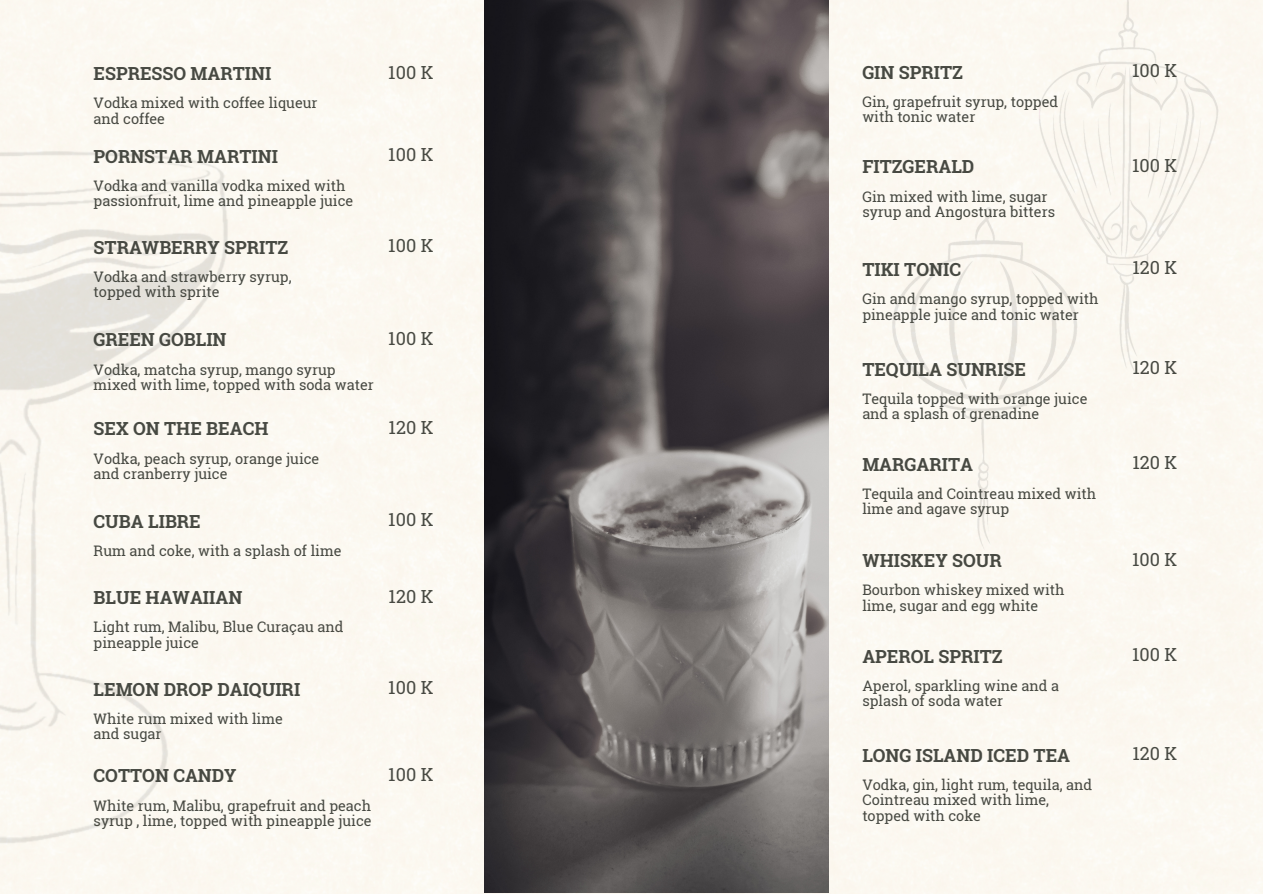
<style>
.page{position:relative;width:1263px;height:894px;background:#fff}
.page>*{position:absolute;margin:0;border:0;box-sizing:border-box;transform-origin:0 0}
.t1{font:700 18px "Roboto Slab";color:#474942}
.t2{font:18px "Roboto Slab";color:#474942}
.t3{font:14.55px/15.5px "Roboto Slab";color:#474942}
</style>
<div class="page">
<div style="left:0;top:0;width:1263px;height:893px;background:#fcf8f1"></div>
<img style="left:484px;top:0;width:344px;height:892px">
<img style="left:0;top:104px;width:249px;height:762px">
<img style="left:729px;top:0;width:534px;height:593px">
<p class="t1" style="left:94px;top:61px;width:179px">ESPRESSO MARTINI</p>
<p class="t2" style="left:388px;top:60px;width:47px">100 K</p>
<p class="t3" style="left:94px;top:95px;width:225px">Vodka mixed with coffee liqueur</p>
<p class="t3" style="left:94px;top:110px;width:73px">and coffee</p>
<p class="t1" style="left:94px;top:144px;width:186px">PORNSTAR MARTINI</p>
<p class="t2" style="left:388px;top:142px;width:47px">100 K</p>
<p class="t3" style="left:94px;top:177px;width:261px">Vodka and vanilla vodka mixed with passionfruit, lime and pineapple juice</p>
<p class="t1" style="left:94px;top:235px;width:196px">STRAWBERRY SPRITZ</p>
<p class="t2" style="left:388px;top:233px;width:47px">100 K</p>
<p class="t3" style="left:94px;top:268px;width:199px">Vodka and strawberry syrup, topped with sprite</p>
<p class="t1" style="left:94px;top:327px;width:134px">GREEN GOBLIN</p>
<p class="t2" style="left:388px;top:326px;width:47px">100 K</p>
<p class="t3" style="left:94px;top:361px;width:282px">Vodka, matcha syrup, mango syrup mixed with lime, topped with soda water</p>
<p class="t1" style="left:94px;top:416px;width:176px">SEX ON THE BEACH</p>
<p class="t2" style="left:389px;top:415px;width:46px">120 K</p>
<p class="t3" style="left:94px;top:450px;width:227px">Vodka, peach syrup, orange juice and cranberry juice</p>
<p class="t1" style="left:94px;top:508px;width:109px">CUBA LIBRE</p>
<p class="t2" style="left:388px;top:507px;width:47px">100 K</p>
<p class="t3" style="left:94px;top:542px;width:249px">Rum and coke, with a splash of lime</p>
<p class="t1" style="left:94px;top:585px;width:150px">BLUE HAWAIIAN</p>
<p class="t2" style="left:389px;top:583px;width:46px">120 K</p>
<p class="t3" style="left:94px;top:618px;width:251px">Light rum, Malibu, Blue Curaçau and pineapple juice</p>
<p class="t1" style="left:94px;top:676px;width:208px">LEMON DROP DAIQUIRI</p>
<p class="t2" style="left:388px;top:675px;width:47px">100 K</p>
<p class="t3" style="left:94px;top:710px;width:191px">White rum mixed with lime and sugar</p>
<p class="t1" style="left:94px;top:763px;width:144px">COTTON CANDY</p>
<p class="t2" style="left:388px;top:762px;width:47px">100 K</p>
<p class="t3" style="left:94px;top:796px;width:280px">White rum, Malibu, grapefruit and peach syrup , lime, topped with pineapple juice</p>
<p class="t1" style="left:862px;top:60px;width:102px">GIN SPRITZ</p>
<p class="t2" style="left:1132px;top:58px;width:47px">100 K</p>
<p class="t3" style="left:862px;top:93px;width:197px">Gin, grapefruit syrup, topped with tonic water</p>
<p class="t1" style="left:862px;top:155px;width:113px">FITZGERALD</p>
<p class="t2" style="left:1132px;top:153px;width:47px">100 K</p>
<p class="t3" style="left:862px;top:188px;width:194px">Gin mixed with lime, sugar syrup and Angostura bitters</p>
<p class="t1" style="left:862px;top:257px;width:100px">TIKI TONIC</p>
<p class="t2" style="left:1132px;top:255px;width:46px">120 K</p>
<p class="t3" style="left:862px;top:290px;width:238px">Gin and mango syrup, topped with pineapple juice and tonic water</p>
<p class="t1" style="left:862px;top:357px;width:165px">TEQUILA SUNRISE</p>
<p class="t2" style="left:1132px;top:355px;width:46px">120 K</p>
<p class="t3" style="left:862px;top:390px;width:227px">Tequila topped with orange juice and a splash of grenadine</p>
<p class="t1" style="left:862px;top:451px;width:112px">MARGARITA</p>
<p class="t2" style="left:1132px;top:450px;width:46px">120 K</p>
<p class="t3" style="left:862px;top:485px;width:235px">Tequila and Cointreau mixed with lime and agave syrup</p>
<p class="t1" style="left:862px;top:548px;width:141px">WHISKEY SOUR</p>
<p class="t2" style="left:1132px;top:547px;width:47px">100 K</p>
<p class="t3" style="left:862px;top:582px;width:204px">Bourbon whiskey mixed with lime, sugar and egg white</p>
<p class="t1" style="left:862px;top:644px;width:142px">APEROL SPRITZ</p>
<p class="t2" style="left:1132px;top:642px;width:47px">100 K</p>
<p class="t3" style="left:862px;top:677px;width:198px">Aperol, sparkling wine and a splash of soda water</p>
<p class="t1" style="left:862px;top:742px;width:209px">LONG ISLAND ICED TEA</p>
<p class="t2" style="left:1132px;top:741px;width:46px">120 K</p>
<p class="t3" style="left:862px;top:776px;width:231px">Vodka, gin, light rum, tequila, and<br>Cointreau mixed with lime, topped with coke</p>
</div>
